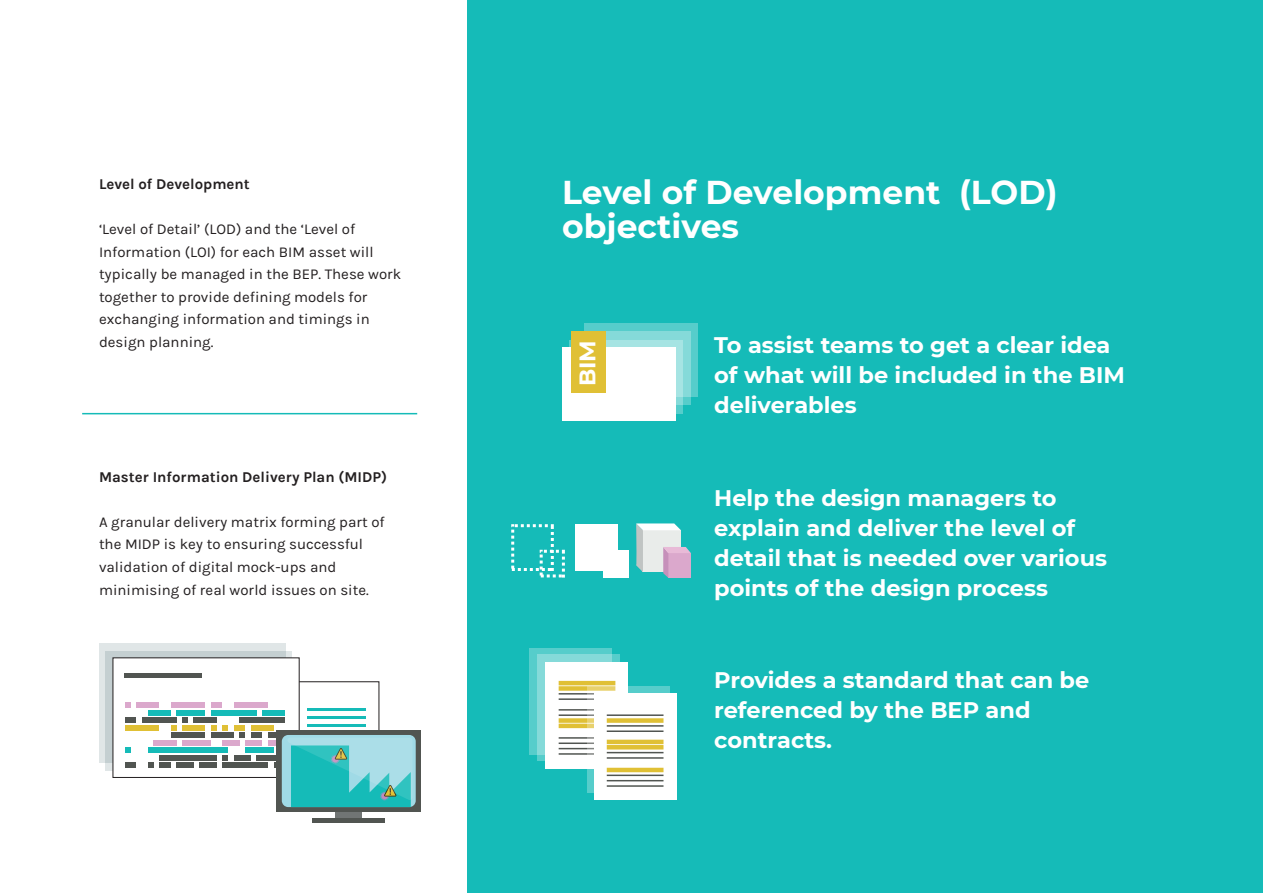
<style>
.page{position:relative;width:1263px;height:893px;background:#fff}
.page>*{position:absolute;margin:0;border:0;box-sizing:border-box;transform-origin:0 0}
.t1{font:700 33px/34.5px "Montserrat";color:#fff}
.t2{font:700 22.5px/30px "Montserrat";color:#fff}
.t3{font:15px/22.5px "Karla";color:#231f20}
.t4{font:700 15px "Karla";color:#231f20}
</style>
<div class="page">
<div style="left:295px;top:681px;width:84px;height:105px;background:#fff;border:1px solid #231f20"></div>
<div style="left:467px;top:0;width:796px;height:893px;background:#15bbb8"></div>
<svg style="left:511px;top:524px;width:54px;height:53px"></svg>
<div style="left:575px;top:524px;width:42px;height:47px;background:#fff"></div>
<div style="left:603px;top:550px;width:26px;height:27px;background:#fff"></div>
<svg style="left:636px;top:523px;width:55px;height:55px"></svg>
<hr style="left:82px;top:413px;width:335px;height:1px;background:#15bbb8">
<div style="left:99px;top:643px;width:186px;height:120px;background:#e0e6e7"></div>
<svg style="left:105px;top:651px;width:186px;height:120px;background:#c0cacc"></svg>
<div style="left:113px;top:657px;width:187px;height:121px;background:#fff"></div>
<div style="left:125px;top:673px;width:77px;height:5px;background:#515551"></div>
<div style="left:335px;top:810px;width:27px;height:9px;background:#717574"></div>
<hr style="left:313px;top:819px;width:72px;height:4px;background:#515551">
<div style="left:276px;top:730px;width:145px;height:81px;background:linear-gradient(to right,#515551,#515551)"></div>
<div style="left:282px;top:735px;width:134px;height:72px;background:#a0dae6;border-radius:6px"></div>
<svg style="left:125px;top:702px;width:288px;height:105px"></svg>
<div style="left:562px;top:347px;width:113px;height:74px;background:#fff"></div>
<div style="left:570px;top:340px;width:113px;height:74px;background:#fff"></div>
<div style="left:577px;top:331px;width:113px;height:74px;background:#fff"></div>
<svg style="left:585px;top:323px;width:113px;height:74px"></svg>
<div style="left:571px;top:331px;width:35px;height:62px;background:#e0c035"></div>
<svg style="left:530px;top:648px;width:82px;height:106px;background:#77d6d5"></svg>
<div style="left:546px;top:663px;width:82px;height:106px;background:#fff"></div>
<hr style="left:559px;top:681px;width:56px;height:4px;background:#e0c035">
<div style="left:559px;top:686px;width:56px;height:5px;background:#e0c035"></div>
<hr style="left:559px;top:693px;width:56px;height:2px;background:#515551">
<hr style="left:559px;top:698px;width:56px;height:2px;background:#515551">
<hr style="left:559px;top:709px;width:56px;height:2px;background:#515551">
<hr style="left:559px;top:714px;width:56px;height:2px;background:#515551">
<div style="left:559px;top:718px;width:56px;height:5px;background:#e0c035"></div>
<hr style="left:559px;top:724px;width:56px;height:4px;background:#e0c035">
<hr style="left:559px;top:737px;width:56px;height:2px;background:#515551">
<hr style="left:559px;top:742px;width:56px;height:2px;background:#515551">
<hr style="left:559px;top:748px;width:56px;height:1px;background:#515551">
<hr style="left:559px;top:753px;width:56px;height:2px;background:#515551">
<div style="left:594px;top:693px;width:83px;height:106px;background:#fff"></div>
<svg style="left:588px;top:686px;width:82px;height:107px"></svg>
<hr style="left:607px;top:714px;width:56px;height:2px;background:#515551">
<div style="left:607px;top:718px;width:56px;height:5px;background:#e0c035"></div>
<hr style="left:607px;top:725px;width:56px;height:2px;background:#515551">
<hr style="left:607px;top:730px;width:56px;height:2px;background:#515551">
<hr style="left:607px;top:740px;width:56px;height:4px;background:#e0c035">
<hr style="left:607px;top:745px;width:56px;height:4px;background:#e0c035">
<hr style="left:607px;top:752px;width:56px;height:1px;background:#515551">
<hr style="left:607px;top:757px;width:56px;height:2px;background:#515551">
<hr style="left:607px;top:768px;width:56px;height:4px;background:#e0c035">
<hr style="left:607px;top:775px;width:56px;height:1px;background:#515551">
<hr style="left:607px;top:780px;width:56px;height:1px;background:#515551">
<hr style="left:607px;top:785px;width:56px;height:2px;background:#515551">
<p class="t4" style="left:99px;top:176px;width:152px">Level of Development</p>
<p class="t3" style="left:99px;top:218px;width:304px">‘Level of Detail’ (LOD) and the ‘Level of Information (LOI) for each BIM asset will typically be managed in the BEP. These work together to provide defining models for exchanging information and timings in design planning.</p>
<p class="t4" style="left:99px;top:468px;width:290px">Master Information Delivery Plan (MIDP)</p>
<p class="t3" style="left:99px;top:511px;width:287px">A granular delivery matrix forming part of the MIDP is key to ensuring successful validation of digital mock-ups and minimising of real world issues on site.</p>
<h1 class="t1" style="left:562px;top:173px;width:497px">Level of Development (LOD) objectives</h1>
<h2 class="t2" style="left:571px;top:386px;width:48px;rotate:-90deg">BIM</h2>
<h2 class="t2" style="left:714px;top:329px;width:412px">To assist teams to get a clear idea of what will be included in the BIM deliverables</h2>
<h2 class="t2" style="left:714px;top:482px;width:394px">Help the design managers to explain and deliver the level of detail that is needed over various points of the design process</h2>
<h2 class="t2" style="left:714px;top:664px;width:377px">Provides a standard that can be referenced by the BEP and contracts.</h2>
</div>
